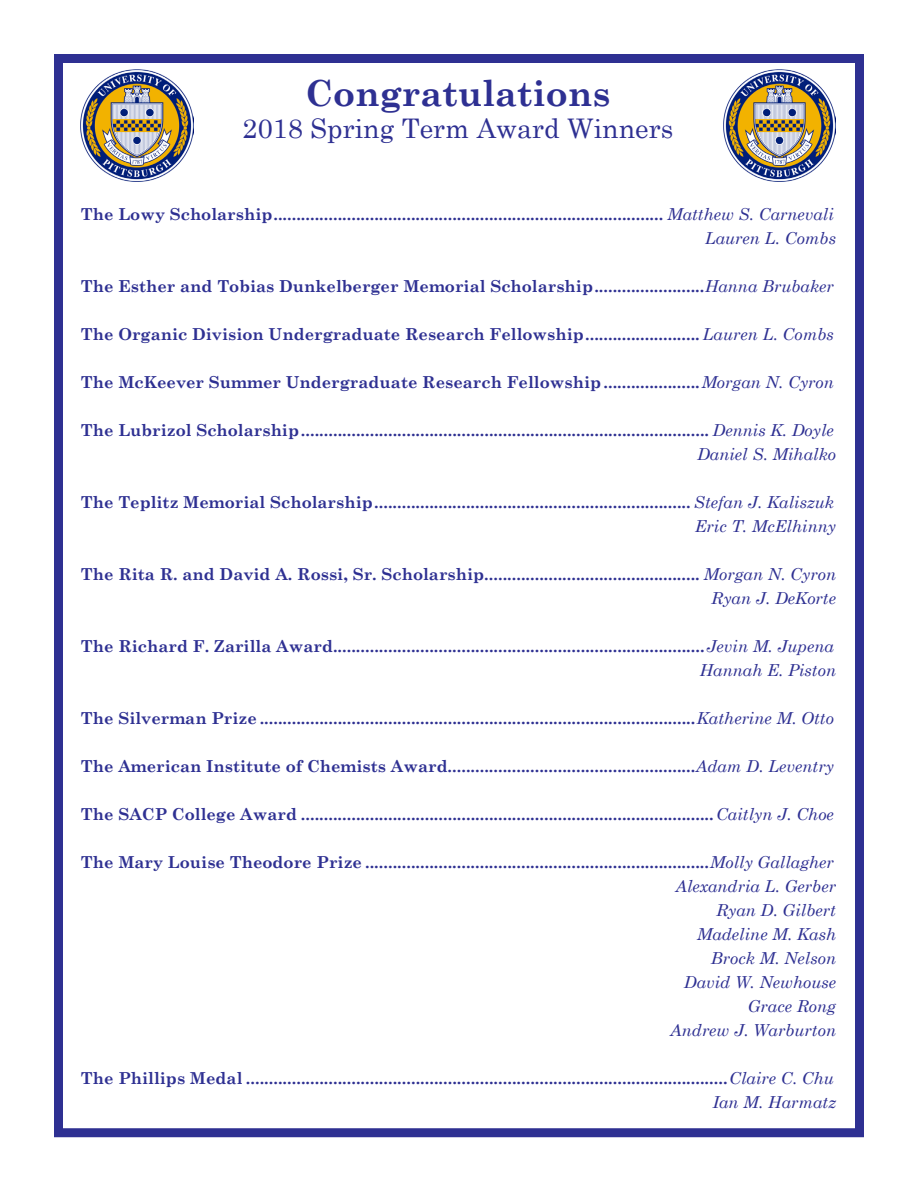
<style>
.page{position:relative;width:918px;height:1188px;background:#fff}
.page>*{position:absolute;margin:0;border:0;box-sizing:border-box;transform-origin:0 0}
.t1{font:700 36px "Century Schoolbook";color:#2e3092}
.t2{font:27px "Century Schoolbook";color:#2e3092}
.t3{font:700 16.5px "Century Schoolbook";color:#2e3092}
.t4{font:italic 16.5px "Century Schoolbook";color:#2e3092}
.s1{font-weight:400;font-style:italic}
</style>
<div class="page">
<div style="left:54px;top:54px;width:810px;height:1083px;border:9px solid #2e3092"></div>
<img style="left:81px;top:69px;width:112px;height:112px">
<img style="left:724px;top:69px;width:112px;height:112px">
<p class="t1" style="left:305px;top:65px;width:307px">Congratulations</p>
<p class="t2" style="left:243px;top:105px;width:432px">2018 Spring Term Award Winners</p>
<p class="t3" style="left:81px;top:201px;width:755px">The Lowy Scholarship..................................................................................... <span class="s1">Matthew S. Carnevali</span></p>
<p class="t4" style="left:705px;top:225px;width:133px">Lauren L. Combs</p>
<p class="t3" style="left:81px;top:273px;width:754px">The Esther and Tobias Dunkelberger Memorial Scholarship........................<span class="s1">Hanna Brubaker</span></p>
<p class="t3" style="left:81px;top:321px;width:755px">The Organic Division Undergraduate Research Fellowship......................... <span class="s1">Lauren L. Combs</span></p>
<p class="t3" style="left:81px;top:369px;width:755px">The McKeever Summer Undergraduate Research Fellowship.....................<span class="s1">Morgan N. Cyron</span></p>
<p class="t3" style="left:81px;top:417px;width:755px">The Lubrizol Scholarship......................................................................................... <span class="s1">Dennis K. Doyle</span></p>
<p class="t4" style="left:697px;top:441px;width:141px">Daniel S. Mihalko</p>
<p class="t3" style="left:81px;top:489px;width:755px">The Teplitz Memorial Scholarship..................................................................... <span class="s1">Stefan J. Kaliszuk</span></p>
<p class="t4" style="left:695px;top:513px;width:143px">Eric T. McElhinny</p>
<p class="t3" style="left:81px;top:561px;width:757px">The Rita R. and David A. Rossi, Sr. Scholarship............................................... <span class="s1">Morgan N. Cyron</span></p>
<p class="t4" style="left:711px;top:585px;width:126px">Ryan J. DeKorte</p>
<p class="t3" style="left:81px;top:633px;width:755px">The Richard F. Zarilla Award.................................................................................<span class="s1">Jevin M. Jupena</span></p>
<p class="t4" style="left:700px;top:657px;width:138px">Hannah E. Piston</p>
<p class="t3" style="left:81px;top:705px;width:755px">The Silverman Prize ...............................................................................................<span class="s1">Katherine M. Otto</span></p>
<p class="t3" style="left:81px;top:753px;width:755px">The American Institute of Chemists Award......................................................<span class="s1">Adam D. Leventry</span></p>
<p class="t3" style="left:81px;top:801px;width:755px">The SACP College Award ..........................................................................................<span class="s1">Caitlyn J. Choe</span></p>
<p class="t3" style="left:81px;top:849px;width:755px">The Mary Louise Theodore Prize ...........................................................................<span class="s1">Molly Gallagher</span></p>
<p class="t4" style="left:675px;top:873px;width:162px">Alexandria L. Gerber</p>
<p class="t4" style="left:716px;top:897px;width:122px">Ryan D. Gilbert</p>
<p class="t4" style="left:697px;top:921px;width:141px">Madeline M. Kash</p>
<p class="t4" style="left:711px;top:945px;width:127px">Brock M. Nelson</p>
<p class="t4" style="left:684px;top:969px;width:154px">David W. Newhouse</p>
<p class="t4" style="left:748px;top:993px;width:90px">Grace Rong</p>
<p class="t4" style="left:670px;top:1017px;width:167px">Andrew J. Warburton</p>
<p class="t3" style="left:81px;top:1065px;width:755px">The Phillips Medal .........................................................................................................<span class="s1">Claire C. Chu</span></p>
<p class="t4" style="left:712px;top:1089px;width:125px">Ian M. Harmatz</p>
</div>
